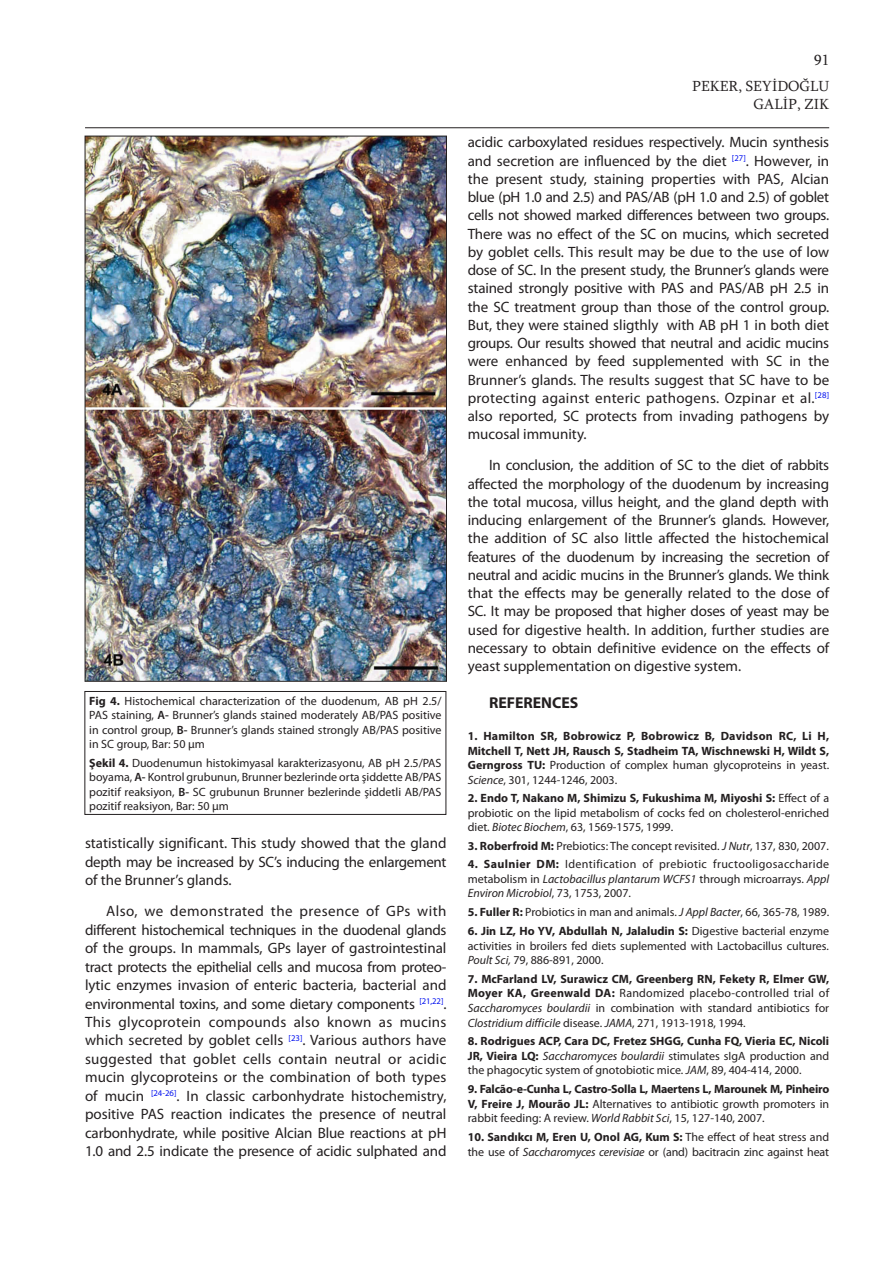
<style>
.page{position:relative;width:893px;height:1263px;background:#fff}
.page>*{position:absolute;margin:0;border:0;box-sizing:border-box;transform-origin:0 0}
.METIN{font:700 15.75px "Myriad Pro";color:#231f20}
.METIN-2{font:15px/18.3px "Myriad Pro";letter-spacing:-.005em;color:#231f20;text-align:justify}
.UST_BILGI_SAG{font:15px "Sylfaen";color:#231f20}
.sag_numara{font:15px "Sylfaen";color:#231f20}
.KAYNAK{font:12px/14.5px "Myriad Pro";color:#231f20;text-align:justify}
.METIN-3{font:12px/14.4px "Myriad Pro";color:#231f20;text-align:justify}
.KAYNAK-2{font:700 12px/14.4px "Myriad Pro";color:#231f20;text-align:justify}
.s1{font-weight:700}
.s2{font-weight:600}
.s3{font-weight:400}
.s4{font-weight:400;font-style:italic}
.s5{font-style:italic}
</style>
<div class="page">
<hr style="left:85px;top:127px;width:744px;height:1px;background:#231f20">
<img style="left:87px;top:138px;width:358px;height:541px">
<div style="left:85px;top:691px;width:361px;height:124px;border:1px solid #231f20"></div>
<p class="METIN-3" style="left:89px;top:693px;width:354px"><span class="s1">Fig 4.</span> Histochemical characterization of the duodenum, AB pH 2.5/ PAS staining, <span class="s2">A-</span> Brunner’s glands stained moderately AB/PAS positive in control group, <span class="s2">B-</span> Brunner’s glands stained strongly AB/PAS positive in SC group, Bar: 50 μm</p>
<p class="METIN-3" style="left:89px;top:755px;width:354px"><span class="s1">Şekil 4.</span> Duodenumun histokimyasal karakterizasyonu, AB pH 2.5/PAS boyama, <span class="s2">A-</span> Kontrol grubunun, Brunner bezlerinde orta şiddette AB/PAS pozitif reaksiyon, <span class="s2">B-</span> SC grubunun Brunner bezlerinde şiddetli AB/PAS pozitif reaksiyon, Bar: 50 μm</p>
<p class="METIN-2" style="left:85px;top:834px;width:363px">statistically significant. This study showed that the gland depth may be increased by SC’s inducing the enlargement of the Brunner’s glands.</p>
<p class="METIN-2" style="left:85px;top:902px;width:363px;text-indent:21px">Also, we demonstrated the presence of GPs with different histochemical techniques in the duodenal glands of the groups. In mammals, GPs layer of gastrointestinal tract protects the epithelial cells and mucosa from proteo&shy;lytic enzymes invasion of enteric bacteria, bacterial and environmental toxins, and some dietary components <sup>[21,22]</sup>.<br>This glycoprotein compounds also known as mucins which secreted by goblet cells <sup>[23]</sup>. Various authors have suggested that goblet cells contain neutral or acidic mucin glycoproteins or the combination of both types of mucin <sup>[24-26]</sup>. In classic carbonhydrate histochemistry, positive PAS reaction indicates the presence of neutral carbonhydrate, while positive Alcian Blue reactions at pH 1.0 and 2.5 indicate the presence of acidic sulphated and</p>
<p class="sag_numara" style="left:814px;top:50px;width:16px">91</p>
<p class="UST_BILGI_SAG" style="left:692px;top:75px;width:138px">PEKER, SEYİDOĞLU</p>
<p class="UST_BILGI_SAG" style="left:753px;top:93px;width:77px">GALİP, ZIK</p>
<p class="METIN-2" style="left:468px;top:133px;width:363px">acidic carboxylated residues respectively. Mucin synthesis and secretion are influenced by the diet <sup>[27]</sup>. However, in the present study, staining properties with PAS, Alcian blue (pH 1.0 and 2.5) and PAS/AB (pH 1.0 and 2.5) of goblet cells not showed marked differences between two groups.<br>There was no effect of the SC on mucins, which secreted by goblet cells. This result may be due to the use of low dose of SC. In the present study, the Brunner’s glands were stained strongly positive with PAS and PAS/AB pH 2.5 in the SC treatment group than those of the control group.<br>But, they were stained sligthly with AB pH 1 in both diet groups. Our results showed that neutral and acidic mucins were enhanced by feed supplemented with SC in the Brunner’s glands. The results suggest that SC have to be protecting against enteric pathogens. Ozpinar et al.<sup>[28] </sup>also reported, SC protects from invading pathogens by mucosal immunity.</p>
<p class="METIN-2" style="left:468px;top:456px;width:363px;text-indent:21px">In conclusion, the addition of SC to the diet of rabbits affected the morphology of the duodenum by increasing the total mucosa, villus height, and the gland depth with inducing enlargement of the Brunner’s glands. However, the addition of SC also little affected the histochemical features of the duodenum by increasing the secretion of neutral and acidic mucins in the Brunner’s glands. We think that the effects may be generally related to the dose of SC. It may be proposed that higher doses of yeast may be used for digestive health. In addition, further studies are necessary to obtain definitive evidence on the effects of yeast supplementation on digestive system.</p>
<p class="METIN" style="left:489px;top:692px;width:91px">REFERENCES</p>
<p class="KAYNAK-2" style="left:468px;top:729px;width:363px">1. Hamilton SR, Bobrowicz P, Bobrowicz B, Davidson RC, Li H, Mitchell T, Nett JH, Rausch S, Stadheim TA, Wischnewski H, Wildt S, Gerngross TU: <span class="s3">Production of complex human glycoproteins in yeast.<br></span><span class="s4">Science</span><span class="s3">, 301, 1244-1246, 2003.</span></p>
<p class="KAYNAK" style="left:468px;top:791px;width:363px"><span class="s1">2. Endo T, Nakano M, Shimizu S, Fukushima M, Miyoshi S:</span> Effect of a probiotic on the lipid metabolism of cocks fed on cholesterol-enriched diet. <span class="s5">Biotec Biochem</span>, 63, 1569-1575, 1999.</p>
<p class="KAYNAK" style="left:468px;top:838px;width:363px"><span class="s1">3. Roberfroid M:</span> Prebiotics: The concept revisited. <span class="s5">J Nutr</span>, 137, 830, 2007.</p>
<p class="KAYNAK" style="left:468px;top:857px;width:363px"><span class="s1">4. Saulnier DM:</span> Identification of prebiotic fructooligosaccharide metabolism in <span class="s5">Lactobacillus plantarum WCFS1</span> through microarrays. <span class="s5">Appl Environ Microbiol</span>, 73, 1753, 2007.</p>
<p class="KAYNAK" style="left:468px;top:905px;width:363px"><span class="s1">5. Fuller R:</span> Probiotics in man and animals. <span class="s5">J Appl Bacter</span>, 66, 365-78, 1989.</p>
<p class="KAYNAK" style="left:468px;top:923px;width:363px"><span class="s1">6. Jin LZ, Ho YV, Abdullah N, Jalaludin S:</span> Digestive bacterial enzyme activities in broilers fed diets suplemented with Lactobacillus cultures<span class="s5">.<br>Poult Sci,</span> 79, 886-891, 2000.</p>
<p class="KAYNAK" style="left:468px;top:971px;width:363px"><span class="s1">7. McFarland LV, Surawicz CM, Greenberg RN, Fekety R, Elmer GW, Moyer KA, Greenwald DA:</span> Randomized placebo-controlled trial of <span class="s5">Saccharomyces boulardii</span> in combination with standard antibiotics for <span class="s5">Clostridium difficile</span> disease. <span class="s5">JAMA</span>, 271, 1913-1918, 1994.</p>
<p class="KAYNAK" style="left:468px;top:1034px;width:363px"><span class="s1">8. Rodrigues ACP, Cara DC, Fretez SHGG, Cunha FQ, Vieria EC, Nicoli JR, Vieira LQ:</span> <span class="s5">Saccharomyces boulardii</span> stimulates sIgA production and the phagocytic system of gnotobiotic mice. <span class="s5">JAM</span>, 89, 404-414, 2000.</p>
<p class="KAYNAK" style="left:468px;top:1082px;width:363px"><span class="s1">9. Falcão-e-Cunha L, Castro-Solla L, Maertens L, Marounek M, Pinheiro V, Freire J, Mourão JL:</span> Alternatives to antibiotic growth promoters in rabbit feeding: A review. <span class="s5">World Rabbit Sci</span>, 15, 127-140, 2007.</p>
<p class="KAYNAK" style="left:468px;top:1130px;width:363px"><span class="s1">10. Sandıkcı M, Eren U, Onol AG, Kum S:</span> The effect of heat stress and the use of <span class="s5">Saccharomyces cerevisiae</span> or (and) bacitracin zinc against heat</p>
</div>
